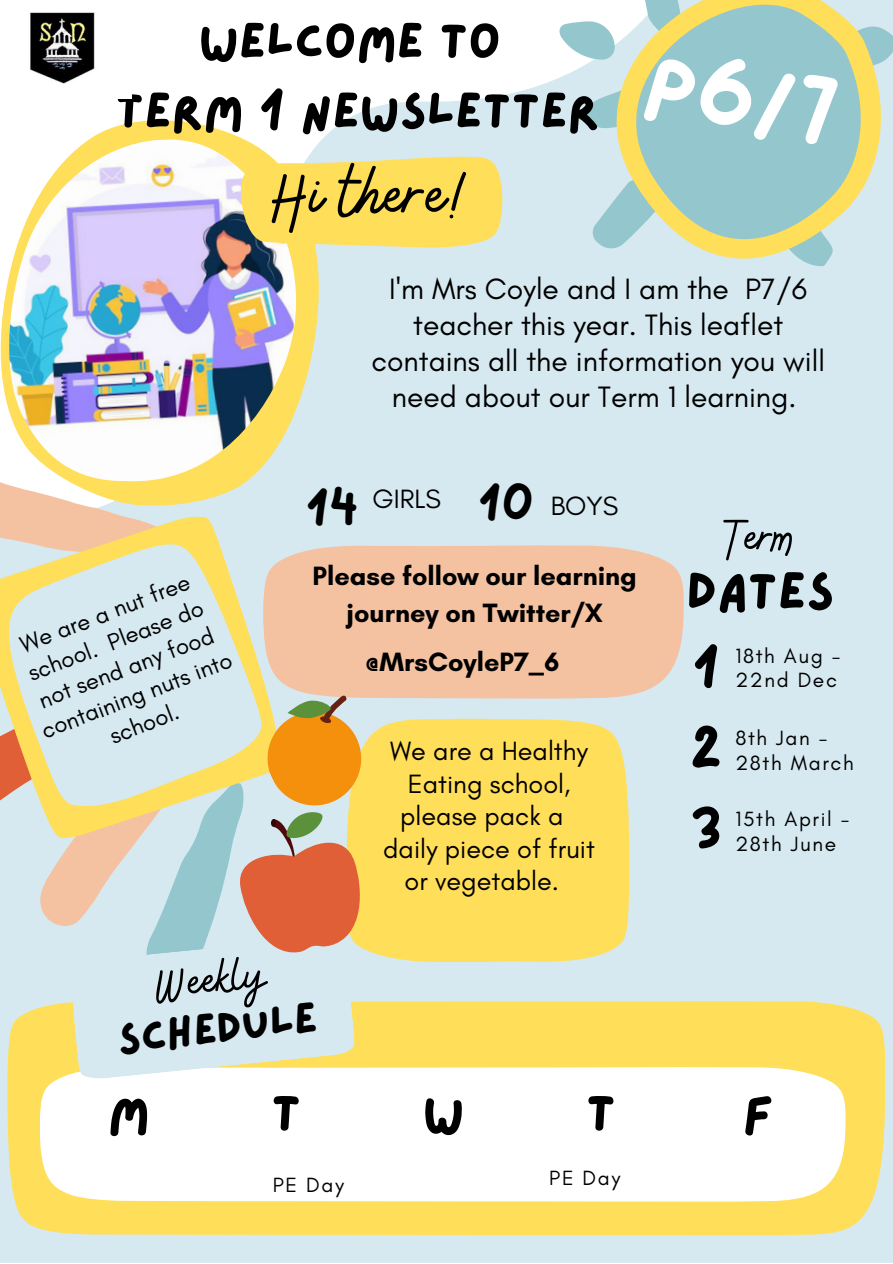
<style>
.page{position:relative;width:893px;height:1264px;background:#fff}
.page>*{position:absolute;margin:0;border:0;box-sizing:border-box;transform-origin:0 0}
.t1{font:82.8px "Lazydog";color:#fff}
.t2{font:75px "Bellaboo";color:#000}
.t3{font:52.5px "Lazydog";color:#000}
.t4{font:52.5px "Bellaboo";color:#000}
.t5{font:50.25px "Lazydog";color:#000}
.t6{font:45px "Lazydog";color:#000}
.t7{font:43.5px "Lazydog";color:#000}
.t8{font:30px/36px "Glacial Indifference";color:#000;text-align:center}
.t9{font:27px/32.5px "Glacial Indifference";color:#000;text-align:center}
.t10{font:700 27px/37px "Glacial Indifference";color:#000;text-align:center}
.t11{font:24px/29.2px "Glacial Indifference";color:#000;text-align:center}
.t12{font:21px/24.8px "Glacial Indifference";letter-spacing:.08em;color:#000}
</style>
<div class="page">
<div style="left:0;top:0;width:892px;height:1262px;background:#d6e9f0"></div>
<svg style="left:132px;top:0;width:476px;height:118px;background:#fafcfd"></svg>
<svg style="left:592px;top:208px;width:16px;height:40px"></svg>
<svg style="left:581px;top:80px;width:27px;height:48px"></svg>
<svg style="left:557px;top:18px;width:51px;height:47px;background:#bddce1"></svg>
<svg style="left:86px;top:111px;width:263px;height:404px"></svg>
<svg style="left:0;top:91px;width:236px;height:422px;background:#faeec9"></svg>
<svg style="left:0;top:515px;width:220px;height:29px;background:#f3ce95"></svg>
<img style="left:0;top:139px;width:309px;height:346px">
<svg style="left:237px;top:156px;width:266px;height:92px;background:#f7db66"></svg>
<div style="left:7px;top:1001px;width:878px;height:234px;background:#ffde59"></div>
<div style="left:40px;top:1067px;width:805px;height:134px;background:#fff"></div>
<svg style="left:0;top:544px;width:234px;height:43px"></svg>
<div style="left:377px;top:718px;width:252px;height:244px;background:#ffde59"></div>
<div style="left:264px;top:545px;width:419px;height:153px;background:#f4c2a1"></div>
<svg style="left:0;top:587px;width:377px;height:491px"></svg>
<svg style="left:608px;top:0;width:284px;height:266px"></svg>
<svg style="left:629px;top:0;width:242px;height:250px;background:#afceb9"></svg>
<img style="left:0;top:0;width:132px;height:99px">
<p class="t5" style="left:199px;top:17px;width:303px">WELCOME TO</p>
<p class="t5" style="left:115px;top:87px;width:486px">TERM 1 NEWSLETTER</p>
<p class="t2" style="left:271px;top:146px;width:200px">Hi there!</p>
<p class="t1" style="left:653px;top:43px;width:194px;rotate:11deg">P6/7</p>
<p class="t8" style="left:371px;top:270px;width:455px">I'm Mrs Coyle and I am the P7/6 teacher this year. This leaflet contains all the information you will need about our Term 1 learning.</p>
<p class="t11" style="left:5px;top:635px;width:204px;rotate:-21deg">We are a nut free school. Please do not send any food containing nuts into school.</p>
<p class="t6" style="left:306px;top:486px;width:55px">14</p>
<p class="t9" style="left:372px;top:482px;width:70px">GIRLS</p>
<p class="t6" style="left:478px;top:482px;width:57px">10</p>
<p class="t9" style="left:550px;top:489px;width:69px">BOYS</p>
<p class="t10" style="left:312px;top:557px;width:326px">Please follow our learning journey on Twitter/X</p>
<p class="t10" style="left:365px;top:643px;width:196px">@MrsCoyleP7_6</p>
<p class="t9" style="left:383px;top:734px;width:213px">We are a Healthy<br>Eating school, please pack a daily piece of fruit or vegetable.</p>
<p class="t4" style="left:152px;top:951px;width:111px;rotate:-6deg">Weekly</p>
<p class="t7" style="left:115px;top:1020px;width:202px;rotate:-7deg">SCHEDULE</p>
<p class="t4" style="left:724px;top:503px;width:71px">Term</p>
<p class="t3" style="left:686px;top:566px;width:149px">DATES</p>
<p class="t3" style="left:692px;top:642px;width:29px">1</p>
<p class="t12" style="left:735px;top:643px;width:106px">18th Aug -<br>22nd Dec</p>
<p class="t3" style="left:690px;top:723px;width:34px">2</p>
<p class="t12" style="left:735px;top:725px;width:120px">8th Jan -<br>28th March</p>
<p class="t3" style="left:690px;top:804px;width:33px">3</p>
<p class="t12" style="left:735px;top:806px;width:115px">15th April -<br>28th June</p>
<p class="t3" style="left:108px;top:1088px;width:43px">M</p>
<p class="t3" style="left:271px;top:1088px;width:32px">T</p>
<p class="t3" style="left:422px;top:1088px;width:43px">W</p>
<p class="t12" style="left:273px;top:1171px;width:73px">PE Day</p>
<p class="t3" style="left:585px;top:1088px;width:32px">T</p>
<p class="t3" style="left:742px;top:1088px;width:33px">F</p>
<p class="t12" style="left:549px;top:1164px;width:73px">PE Day</p>
</div>
